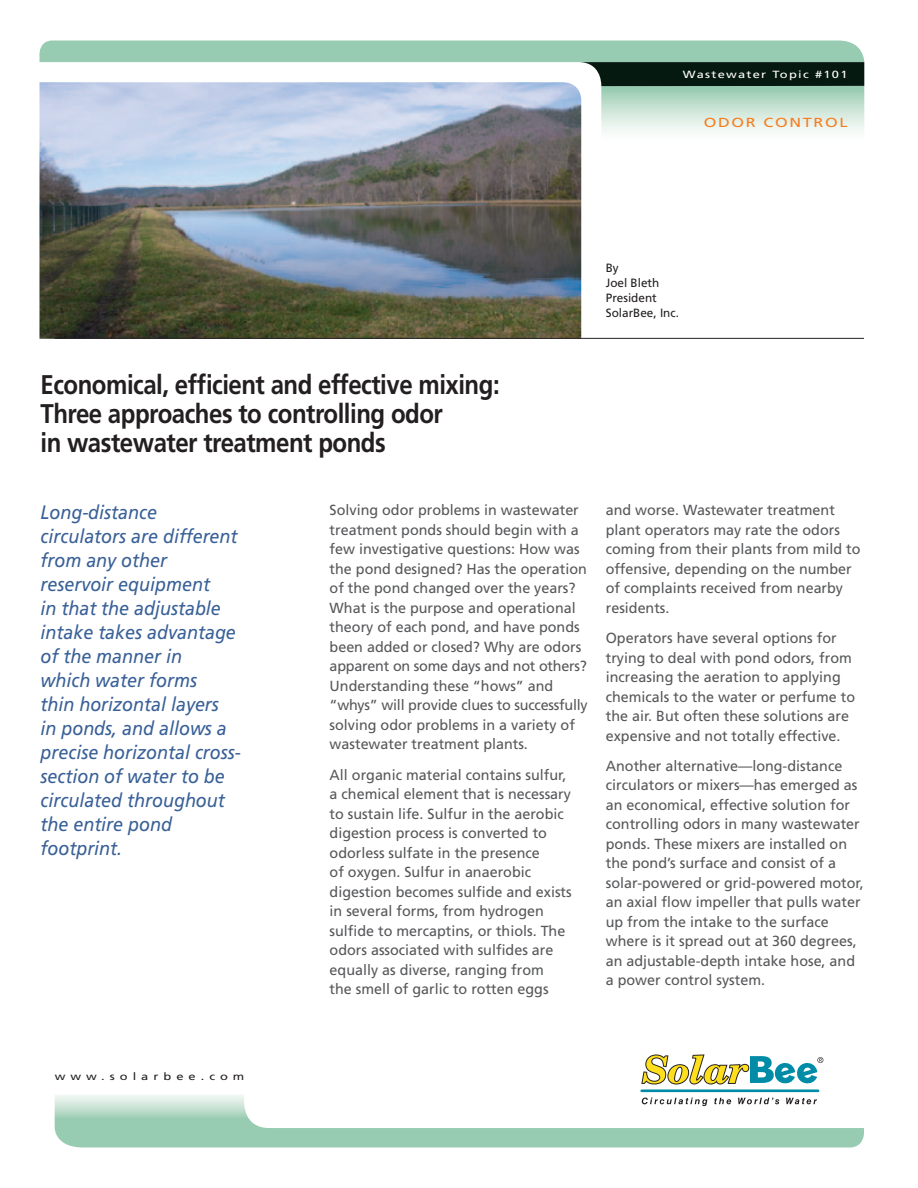
<style>
.page{position:relative;width:918px;height:1188px;background:#fff}
.page>*{position:absolute;margin:0;border:0;box-sizing:border-box;transform-origin:0 0}
.t1{font:700 27px/29.2px "Frutiger";letter-spacing:-.02em;color:#231f20;scale:.89 1}
.t2{font:italic 19.5px/24px "Frutiger";color:#396097;scale:.92 1}
.t3{font:14.7px/19.5px "Frutiger";color:#57585a}
.t4{font:13.2px "Frutiger";letter-spacing:.1em;color:#f57f21;scale:1.24 1}
.t5{font:12px/15px "Frutiger";color:#231f20}
.t6{font:10.35px "Frutiger";letter-spacing:.1em;color:#fff;scale:1.24 1}
.t7{font:10.35px "Frutiger";letter-spacing:.39em;color:#231f20;scale:1.24 1}
</style>
<div class="page">
<svg style="left:39px;top:40px;width:825px;height:92px"></svg>
<svg style="left:55px;top:1095px;width:809px;height:53px"></svg>
<svg style="left:641px;top:1054px;width:182px;height:31px"></svg>
<hr style="left:642px;top:1089px;width:176px;height:3px;background:#008ba7">
<svg style="left:642px;top:1098px;width:65px;height:8px"></svg>
<svg style="left:714px;top:1098px;width:17px;height:6px"></svg>
<svg style="left:738px;top:1098px;width:41px;height:6px"></svg>
<svg style="left:786px;top:1098px;width:31px;height:6px"></svg>
<img style="left:577px;top:62px;width:287px;height:24px">
<img style="left:39px;top:82px;width:543px;height:257px">
<hr style="left:55px;top:338px;width:809px;height:1px;background:#231f20">
<p class="t6" style="left:683px;top:69px;width:134px">Wastewater Topic #101</p>
<p class="t4" style="left:704px;top:115px;width:117px">ODOR CONTROL</p>
<p class="t5" style="left:606px;top:260px;width:75px">By<br>Joel Bleth<br>President<br>SolarBee, Inc.</p>
<h1 class="t1" style="left:40px;top:369px;width:517px">Economical, efficient and effective mixing:<br>Three approaches to controlling odor<br>in wastewater treatment ponds</h1>
<p class="t2" style="left:40px;top:500px;width:219px">Long-distance circulators are different from any other reservoir equipment<br>in that the adjustable intake takes advantage of the manner in<br>which water forms<br>thin horizontal layers<br>in ponds, and allows a precise horizontal cross&shy;section of water to be circulated throughout the entire pond footprint.</p>
<p class="t3" style="left:330px;top:500px;width:260px">Solving odor problems in wastewater treatment ponds should begin with a few investigative questions: How was the pond designed? Has the operation of the pond changed over the years?<br>What is the purpose and operational theory of each pond, and have ponds been added or closed? Why are odors apparent on some days and not others?<br>Understanding these “hows” and “whys” will provide clues to successfully solving odor problems in a variety of wastewater treatment plants.</p>
<p class="t3" style="left:330px;top:765px;width:244px">All organic material contains sulfur, a chemical element that is necessary to sustain life. Sulfur in the aerobic digestion process is converted to odorless sulfate in the presence<br>of oxygen. Sulfur in anaerobic digestion becomes sulfide and exists in several forms, from hydrogen sulfide to mercaptins, or thiols. The odors associated with sulfides are equally as diverse, ranging from<br>the smell of garlic to rotten eggs</p>
<p class="t3" style="left:606px;top:500px;width:256px">and worse. Wastewater treatment plant operators may rate the odors coming from their plants from mild to offensive, depending on the number of complaints received from nearby residents.</p>
<p class="t3" style="left:606px;top:628px;width:251px">Operators have several options for trying to deal with pond odors, from increasing the aeration to applying chemicals to the water or perfume to the air. But often these solutions are expensive and not totally effective.</p>
<p class="t3" style="left:606px;top:756px;width:260px">Another alternative—long-distance circulators or mixers—has emerged as an economical, effective solution for controlling odors in many wastewater ponds. These mixers are installed on the pond’s surface and consist of a solar-powered or grid-powered motor, an axial flow impeller that pulls water up from the intake to the surface where is it spread out at 360 degrees, an adjustable-depth intake hose, and a power control system.</p>
<p class="t7" style="left:55px;top:1070px;width:154px">www.solarbee.com</p>
</div>
